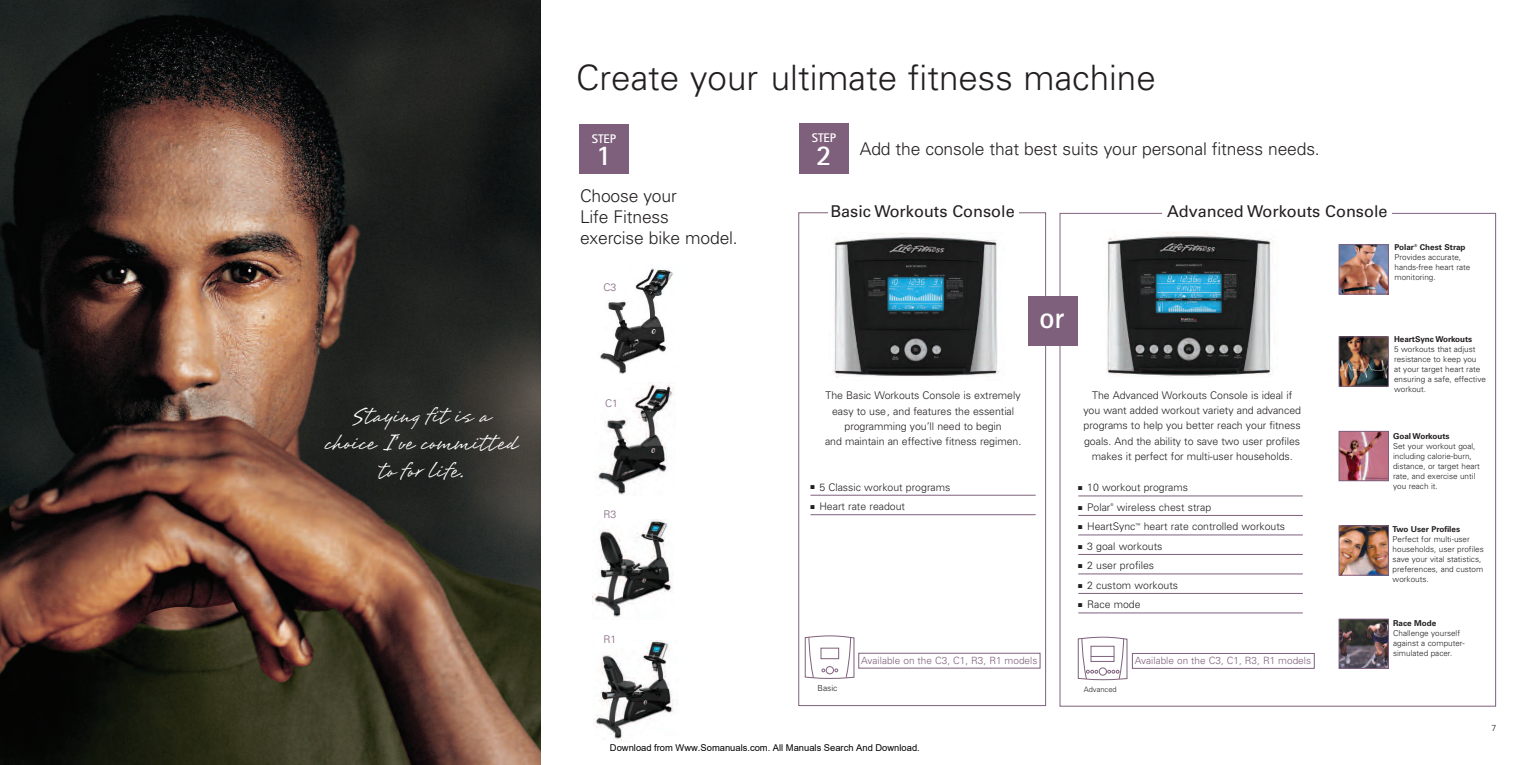
<style>
.page{position:relative;width:1530px;height:765px;background:#fff}
.page>*{position:absolute;margin:0;border:0;box-sizing:border-box;transform-origin:0 0}
.t1{font:300 35px "Univers";color:#231f20}
.t2{font:700 30px "Rotis Sans Serif";color:#fff}
.t3{font:700 28.75px "Rotis Sans Serif";color:#fff}
.t4{font:27.62px/27.6px "Brisa";color:#fff;text-align:center}
.t5{font:300 17.5px/21px "Univers";letter-spacing:-.01em;color:#231f20}
.t6{font:16.25px "Univers";color:#231f20}
.t7{font:700 12.5px "Rotis Sans Serif";color:#fff}
.t8{font:300 10.62px/15.1px "Univers";letter-spacing:-.005em;color:#231f20;text-align:center}
.t9{font:300 10.5px "Univers";color:#231f20}
.t10{font:300 10.5px "Univers";color:#7e607c}
.t11{font:300 10px "Univers";color:#7e607c}
.t12{font:9.38px "Arial";color:#000}
.t13{font:300 8.75px "Univers";color:#231f20}
.t14{font:300 8.38px "Univers";color:#231f20}
.t15{font:300 8.12px/10px "Univers";color:#231f20}
.t16{font:700 8.12px "Univers";color:#231f20}
.t17{font:300 7.5px "Univers";color:#231f20}
.t18{font:300 3.75px "Univers";color:#231f20}
.s1{font-weight:700}
</style>
<div class="page">
<div style="left:798px;top:212px;width:248px;height:494px;border:1px solid #7e607c"></div>
<img style="left:0;top:0;width:540px;height:765px">
<img style="left:595px;top:382px;width:79px;height:113px">
<img style="left:600px;top:268px;width:73px;height:106px">
<img style="left:593px;top:641px;width:81px;height:101px">
<img style="left:593px;top:520px;width:81px;height:97px">
<div style="left:858px;top:653px;width:182px;height:15px;border:1px solid #7e607c"></div>
<div style="left:1132px;top:653px;width:183px;height:16px;border:1px solid #7e607c"></div>
<svg style="left:1078px;top:637px;width:50px;height:43px"></svg>
<svg style="left:805px;top:635px;width:50px;height:44px"></svg>
<div style="left:821px;top:648px;width:18px;height:11px;border:1px solid #7e607c"></div>
<hr style="left:1078px;top:496px;width:225px;height:1px;background:#7e607c">
<hr style="left:1078px;top:515px;width:225px;height:1px;background:#7e607c">
<hr style="left:1078px;top:535px;width:225px;height:1px;background:#7e607c">
<hr style="left:1078px;top:554px;width:225px;height:1px;background:#7e607c">
<hr style="left:1078px;top:574px;width:225px;height:1px;background:#7e607c">
<hr style="left:1078px;top:593px;width:225px;height:1px;background:#7e607c">
<hr style="left:1078px;top:613px;width:225px;height:1px;background:#7e607c">
<hr style="left:810px;top:495px;width:226px;height:1px;background:#7e607c">
<hr style="left:810px;top:515px;width:226px;height:1px;background:#7e607c">
<div style="left:579px;top:124px;width:50px;height:50px;background:#7e607c"></div>
<div style="left:799px;top:124px;width:50px;height:50px;background:#7e607c"></div>
<img style="left:1107px;top:232px;width:167px;height:145px">
<img style="left:833px;top:233px;width:167px;height:144px">
<div style="left:1028px;top:296px;width:50px;height:50px;background:#7e607c"></div>
<div style="left:829px;top:212px;width:190px;height:7px;background:#fff"></div>
<img style="left:1341px;top:246px;width:46px;height:46px">
<div style="left:1339px;top:244px;width:50px;height:50px;border:1px solid #7e607c"></div>
<img style="left:1341px;top:339px;width:46px;height:46px">
<div style="left:1339px;top:337px;width:50px;height:50px;border:1px solid #7e607c"></div>
<img style="left:1341px;top:433px;width:46px;height:46px">
<div style="left:1339px;top:431px;width:50px;height:50px;border:1px solid #7e607c"></div>
<img style="left:1341px;top:528px;width:46px;height:46px">
<div style="left:1339px;top:526px;width:50px;height:50px;border:1px solid #7e607c"></div>
<img style="left:1341px;top:621px;width:46px;height:46px">
<div style="left:1339px;top:619px;width:50px;height:50px;border:1px solid #7e607c"></div>
<h3 class="t4" style="left:324px;top:398px;width:195px">Staying fit is a choice I’ve committed to for life.</h3>
<h1 class="t1" style="left:576px;top:64px;width:581px">Create your ultimate fitness machine</h1>
<h3 class="t7" style="left:592px;top:134px;width:26px">STEP</h3>
<h3 class="t3" style="left:596px;top:145px;width:17px">1</h3>
<h3 class="t5" style="left:860px;top:139px;width:461px">Add the console that best suits your personal fitness needs.</h3>
<h3 class="t7" style="left:812px;top:134px;width:26px">STEP</h3>
<h3 class="t3" style="left:816px;top:145px;width:17px">2</h3>
<h3 class="t5" style="left:580px;top:187px;width:159px">Choose your<br>Life Fitness<br>exercise bike model.</h3>
<p class="t10" style="left:604px;top:283px;width:14px">C3</p>
<h3 class="t6" style="left:830px;top:205px;width:186px">Basic Workouts Console</h3>
<h3 class="t6" style="left:1167px;top:205px;width:222px">Advanced Workouts Console</h3>
<p class="t15" style="left:1395px;top:243px;width:77px"><span class="s1">Polar</span><sup>®</sup> <span class="s1">Chest Strap<br></span>Provides accurate, hands-free heart rate monitoring.</p>
<h2 class="t2" style="left:1039px;top:307px;width:26px">or</h2>
<p class="t10" style="left:605px;top:400px;width:14px">C1</p>
<p class="t10" style="left:604px;top:511px;width:14px">R3</p>
<p class="t10" style="left:604px;top:636px;width:14px">R1</p>
<h3 class="t8" style="left:825px;top:389px;width:198px">The Basic Workouts Console is extremely easy to use, and features the essential programming you’ll need to begin<br>and maintain an effective fitness regimen.</h3>
<h3 class="t8" style="left:1083px;top:389px;width:219px">The Advanced Workouts Console is ideal if you want added workout variety and advanced programs to help you better reach your fitness goals. And the ability to save two user profiles makes it perfect for multi-user households.</h3>
<p class="t9" style="left:810px;top:483px;width:141px">■ 5 Classic workout programs</p>
<p class="t9" style="left:810px;top:502px;width:96px">■ Heart rate readout</p>
<p class="t9" style="left:1078px;top:484px;width:111px">■ 10 workout programs</p>
<p class="t9" style="left:1078px;top:503px;width:34px">■ Polar</p>
<p class="t18" style="left:1110px;top:503px;width:5px">®</p>
<p class="t9" style="left:1117px;top:503px;width:96px">wireless chest strap</p>
<p class="t9" style="left:1078px;top:523px;width:208px">■ HeartSync<sup>™</sup> heart rate controlled workouts</p>
<p class="t9" style="left:1078px;top:542px;width:86px">■ 3 goal workouts</p>
<p class="t9" style="left:1078px;top:562px;width:77px">■ 2 user profiles</p>
<p class="t9" style="left:1078px;top:581px;width:101px">■ 2 custom workouts</p>
<p class="t9" style="left:1078px;top:601px;width:64px">■ Race mode</p>
<p class="t11" style="left:861px;top:656px;width:178px">Available on the C3, C1, R3, R1 models</p>
<p class="t11" style="left:1135px;top:657px;width:178px">Available on the C3, C1, R3, R1 models</p>
<p class="t14" style="left:818px;top:684px;width:21px">Basic</p>
<p class="t17" style="left:1084px;top:686px;width:34px">Advanced</p>
<p class="t12" style="left:610px;top:742px;width:311px">Download from Www.Somanuals.com. All Manuals Search And Download.</p>
<p class="t16" style="left:1394px;top:336px;width:80px">HeartSync Workouts</p>
<p class="t15" style="left:1394px;top:345px;width:93px">5 workouts that adjust resistance to keep you<br>at your target heart rate ensuring a safe, effective workout.</p>
<p class="t16" style="left:1393px;top:433px;width:58px">Goal Workouts</p>
<p class="t15" style="left:1393px;top:442px;width:88px">Set your workout goal, including calorie-burn, distance, or target heart rate, and exercise until you reach it.</p>
<p class="t16" style="left:1393px;top:526px;width:69px">Two User Profiles</p>
<p class="t15" style="left:1393px;top:535px;width:93px">Perfect for multi-user households, user profiles save your vital statistics, preferences, and custom workouts.</p>
<p class="t16" style="left:1393px;top:620px;width:45px">Race Mode</p>
<p class="t15" style="left:1393px;top:629px;width:73px">Challenge yourself against a computer&shy;simulated pacer.</p>
<p class="t13" style="left:1491px;top:725px;width:6px">7</p>
</div>
